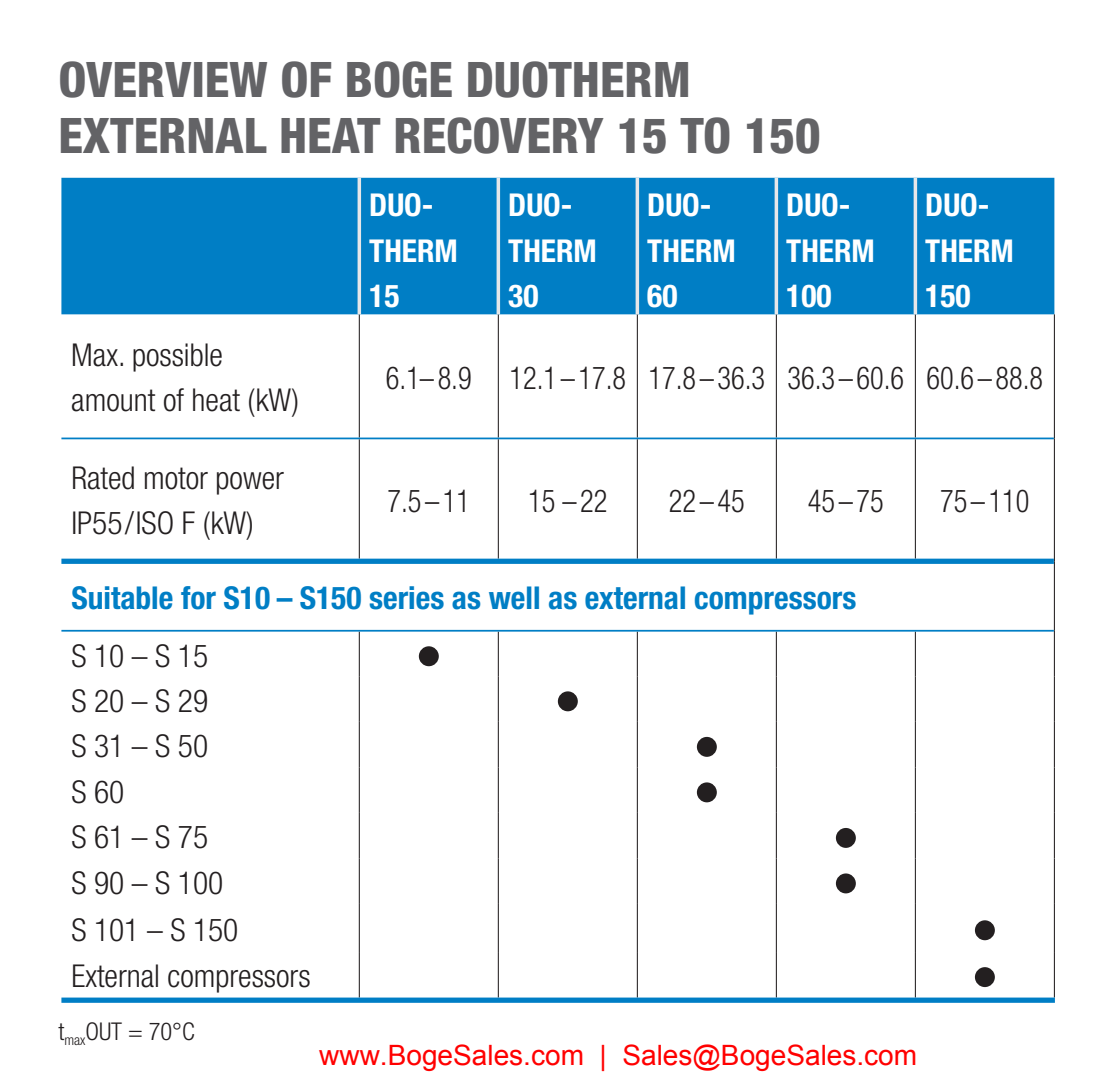
<style>
.page{position:relative;width:1112px;height:1092px;background:#fff}
.page>*{position:absolute;margin:0;border:0;box-sizing:border-box;transform-origin:0 0}
.t1{font:300 condensed 56px "Helvetica Neue";color:#231f20}
.t2{font:800 condensed 49px/56px "Helvetica Neue";color:#636366}
.t3{font:300 condensed 31.5px/45.5px "Helvetica Neue";color:#231f20}
.t4{font:300 condensed 31.5px "Helvetica Neue";color:#231f20;scale:.9 1}
.t5{font:700 condensed 31.5px/45.5px "Helvetica Neue";color:#fff}
.t6{font:700 condensed 31.5px "Helvetica Neue";color:#007ec5}
.t7{font:28px "Arial";color:#f00}
.t8{font:300 condensed 24.5px "Helvetica Neue";color:#231f20}
</style>
<div class="page">
<div style="left:61px;top:178px;width:993px;height:136px;background:#007ec5"></div>
<svg style="left:61px;top:439px;width:992px;height:558px"></svg>
<hr style="left:1053px;top:561px;width:1px;height:69px;background:#231f20">
<hr style="left:358px;top:631px;width:2px;height:45px;background:#231f20">
<hr style="left:497px;top:631px;width:2px;height:45px;background:#231f20">
<hr style="left:636px;top:631px;width:1px;height:45px;background:#231f20">
<hr style="left:775px;top:631px;width:1px;height:45px;background:#231f20">
<hr style="left:914px;top:631px;width:1px;height:45px;background:#231f20">
<hr style="left:1053px;top:630px;width:1px;height:46px;background:#231f20">
<hr style="left:358px;top:721px;width:2px;height:46px;background:#231f20">
<hr style="left:497px;top:721px;width:2px;height:46px;background:#231f20">
<hr style="left:636px;top:721px;width:1px;height:46px;background:#231f20">
<hr style="left:775px;top:721px;width:1px;height:46px;background:#231f20">
<hr style="left:914px;top:721px;width:1px;height:46px;background:#231f20">
<hr style="left:1053px;top:721px;width:1px;height:46px;background:#231f20">
<hr style="left:358px;top:812px;width:2px;height:46px;background:#231f20">
<hr style="left:497px;top:812px;width:2px;height:46px;background:#231f20">
<hr style="left:636px;top:812px;width:1px;height:46px;background:#231f20">
<hr style="left:775px;top:812px;width:1px;height:46px;background:#231f20">
<hr style="left:914px;top:812px;width:1px;height:46px;background:#231f20">
<hr style="left:1053px;top:812px;width:1px;height:46px;background:#231f20">
<hr style="left:358px;top:858px;width:2px;height:45px;background:#231f20">
<hr style="left:497px;top:858px;width:2px;height:45px;background:#231f20">
<hr style="left:636px;top:858px;width:1px;height:45px;background:#231f20">
<hr style="left:775px;top:858px;width:1px;height:45px;background:#231f20">
<hr style="left:914px;top:858px;width:1px;height:45px;background:#231f20">
<hr style="left:1053px;top:858px;width:1px;height:45px;background:#231f20">
<hr style="left:61px;top:630px;width:992px;height:1px;background:#007ec5">
<hr style="left:358px;top:676px;width:2px;height:45px;background:#231f20">
<hr style="left:497px;top:676px;width:2px;height:45px;background:#231f20">
<hr style="left:636px;top:676px;width:1px;height:45px;background:#231f20">
<hr style="left:775px;top:676px;width:1px;height:45px;background:#231f20">
<hr style="left:914px;top:676px;width:1px;height:45px;background:#231f20">
<hr style="left:1053px;top:676px;width:1px;height:45px;background:#231f20">
<hr style="left:358px;top:767px;width:2px;height:45px;background:#231f20">
<hr style="left:497px;top:767px;width:2px;height:45px;background:#231f20">
<hr style="left:636px;top:767px;width:1px;height:45px;background:#231f20">
<hr style="left:775px;top:767px;width:1px;height:45px;background:#231f20">
<hr style="left:914px;top:767px;width:1px;height:45px;background:#231f20">
<hr style="left:1053px;top:767px;width:1px;height:45px;background:#231f20">
<hr style="left:358px;top:314px;width:2px;height:123px;background:#231f20">
<hr style="left:497px;top:314px;width:2px;height:123px;background:#231f20">
<hr style="left:636px;top:314px;width:1px;height:123px;background:#231f20">
<hr style="left:775px;top:314px;width:1px;height:123px;background:#231f20">
<hr style="left:914px;top:314px;width:1px;height:123px;background:#231f20">
<hr style="left:1053px;top:314px;width:1px;height:124px;background:#231f20">
<hr style="left:61px;top:437px;width:992px;height:2px;background:#007ec5">
<hr style="left:358px;top:439px;width:2px;height:119px;background:#231f20">
<hr style="left:497px;top:439px;width:2px;height:119px;background:#231f20">
<hr style="left:636px;top:439px;width:1px;height:119px;background:#231f20">
<hr style="left:775px;top:439px;width:1px;height:119px;background:#231f20">
<hr style="left:914px;top:439px;width:1px;height:119px;background:#231f20">
<hr style="left:1053px;top:438px;width:1px;height:123px;background:#231f20">
<div style="left:61px;top:558px;width:992px;height:6px;background:#007ec5"></div>
<svg style="left:357px;top:178px;width:4px;height:136px"></svg>
<svg style="left:496px;top:178px;width:4px;height:136px"></svg>
<svg style="left:635px;top:178px;width:4px;height:136px"></svg>
<hr style="left:774px;top:178px;width:3px;height:136px;background:#e6e7e9">
<hr style="left:913px;top:178px;width:3px;height:136px;background:#e6e7e9">
<hr style="left:358px;top:952px;width:2px;height:45px;background:#231f20">
<hr style="left:497px;top:952px;width:2px;height:45px;background:#231f20">
<hr style="left:636px;top:952px;width:1px;height:45px;background:#231f20">
<hr style="left:775px;top:952px;width:1px;height:45px;background:#231f20">
<hr style="left:914px;top:952px;width:1px;height:45px;background:#231f20">
<hr style="left:1053px;top:952px;width:1px;height:45px;background:#231f20">
<div style="left:61px;top:997px;width:993px;height:5px;background:#007ec5"></div>
<hr style="left:358px;top:903px;width:2px;height:49px;background:#231f20">
<hr style="left:497px;top:903px;width:2px;height:49px;background:#231f20">
<hr style="left:636px;top:903px;width:1px;height:49px;background:#231f20">
<hr style="left:775px;top:903px;width:1px;height:49px;background:#231f20">
<hr style="left:914px;top:903px;width:1px;height:49px;background:#231f20">
<hr style="left:1053px;top:903px;width:1px;height:49px;background:#231f20">
<h2 class="t2" style="left:58px;top:56px;width:763px">OVERVIEW OF BOGE DUOTHERM<br>EXTERNAL HEAT RECOVERY 15 TO 150</h2>
<p class="t3" style="left:71px;top:334px;width:229px">Max. possible amount of heat (kW)</p>
<p class="t3" style="left:71px;top:457px;width:214px">Rated motor power<br>IP55/ISO F (kW)</p>
<p class="t5" style="left:369px;top:185px;width:90px">DUO-<br>THERM<br>15</p>
<p class="t5" style="left:508px;top:185px;width:90px">DUO-<br>THERM<br>30</p>
<p class="t5" style="left:647px;top:185px;width:90px">DUO-<br>THERM<br>60</p>
<p class="t5" style="left:786px;top:185px;width:90px">DUO-<br>THERM<br>100</p>
<p class="t5" style="left:924px;top:185px;width:90px">DUO-<br>THERM<br>150</p>
<p class="t4" style="left:386px;top:366px;width:731px">6.1– 8.9 12.1 – 17.8 17.8 – 36.3 36.3 – 60.6 60.6 – 88.8</p>
<p class="t4" style="left:387px;top:489px;width:93px">7.5 – 11</p>
<p class="t4" style="left:528px;top:489px;width:90px">15 – 22</p>
<p class="t4" style="left:668px;top:489px;width:86px">22 – 45</p>
<p class="t4" style="left:807px;top:489px;width:86px">45 – 75</p>
<p class="t4" style="left:939px;top:489px;width:101px">75 – 110</p>
<p class="t6" style="left:71px;top:586px;width:786px">Suitable for S10 – S150 series as well as external compressors</p>
<p class="t3" style="left:71px;top:635px;width:138px">S 10 – S 15</p>
<h1 class="t1" style="left:414px;top:636px;width:29px">•</h1>
<p class="t3" style="left:71px;top:680px;width:138px">S 20 – S 29</p>
<h1 class="t1" style="left:553px;top:681px;width:29px">•</h1>
<p class="t3" style="left:71px;top:725px;width:138px">S 31 – S 50</p>
<h1 class="t1" style="left:692px;top:726px;width:29px">•</h1>
<p class="t3" style="left:71px;top:771px;width:54px">S 60</p>
<h1 class="t1" style="left:692px;top:772px;width:29px">•</h1>
<p class="t3" style="left:71px;top:816px;width:138px">S 61 – S 75</p>
<h1 class="t1" style="left:831px;top:817px;width:29px">•</h1>
<p class="t3" style="left:71px;top:862px;width:153px">S 90 – S 100</p>
<h1 class="t1" style="left:831px;top:863px;width:29px">•</h1>
<p class="t3" style="left:71px;top:909px;width:168px">S 101 – S 150</p>
<h1 class="t1" style="left:970px;top:910px;width:29px">•</h1>
<p class="t3" style="left:71px;top:956px;width:241px">External compressors</p>
<h1 class="t1" style="left:970px;top:956px;width:29px">•</h1>
<p class="t8" style="left:58px;top:1022px;width:138px">t<sub>max</sub>OUT = 70°C</p>
<p class="t7" style="left:319px;top:1036px;width:599px">www.BogeSales.com | Sales@BogeSales.com</p>
</div>
